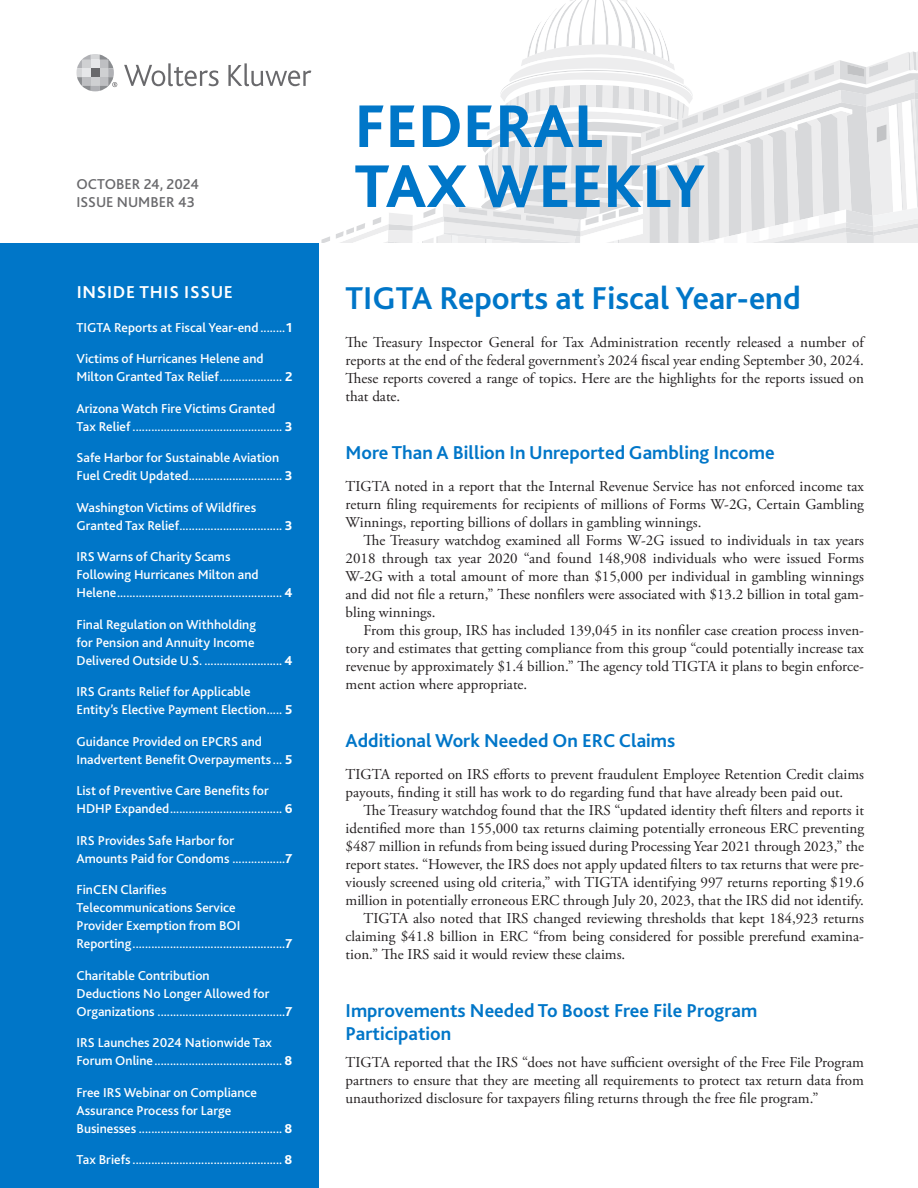
<style>
.page{position:relative;width:918px;height:1188px;background:#fff}
.page>*{position:absolute;margin:0;border:0;box-sizing:border-box;transform-origin:0 0}
.t1{font:800 63px/60px "Bliss 2";color:#0076c8}
.t2{font:700 33px "Bliss 2";color:#0076c8}
.t3{font:700 19.5px/22.5px "Bliss 2";color:#0076c8}
.t4{font:700 18px "Bliss 2";letter-spacing:.04em;color:#fff}
.t5{font:15px/18px "Adobe Garamond Pro";color:#231f20;text-align:justify}
.t6{font:500 15px/18px "Bliss 2";color:#69696c}
.t7{font:500 13.5px/18px "Bliss 2";color:#fff}
.s1{font-weight:800}
</style>
<div class="page">
<svg style="left:124px;top:63px;width:95px;height:23px"></svg>
<svg style="left:228px;top:63px;width:83px;height:23px"></svg>
<svg style="left:77px;top:54px;width:40px;height:37px"></svg>
<svg style="left:321px;top:0;width:597px;height:243px"></svg>
<div style="left:0;top:243px;width:319px;height:945px;background:#0076c8"></div>
<p class="t6" style="left:76px;top:175px;width:124px">OCTOBER 24, 2024<br>ISSUE NUMBER 43</p>
<h1 class="t1" style="left:355px;top:95px;width:352px">FEDERAL<br>TAX WEEKLY</h1>
<p class="t4" style="left:77px;top:281px;width:158px">INSIDE THIS ISSUE</p>
<h2 class="t2" style="left:346px;top:277px;width:457px">TIGTA Reports at Fiscal Year-end</h2>
<p class="t5" style="left:346px;top:333px;width:520px">The Treasury Inspector General for Tax Administration recently released a number of reports at the end of the federal government’s 2024 fiscal year ending September 30, 2024.<br>These reports covered a range of topics. Here are the highlights for the reports issued on that date.</p>
<p class="t7" style="left:76px;top:318px;width:217px">TIGTA Reports at Fiscal Year-end ........<span class="s1">1</span></p>
<p class="t7" style="left:76px;top:349px;width:217px">Victims of Hurricanes Helene and<br>Milton Granted Tax Relief.................... <span class="s1">2</span></p>
<p class="t7" style="left:76px;top:399px;width:217px">Arizona Watch Fire Victims Granted<br>Tax Relief................................................ <span class="s1">3</span></p>
<p class="t7" style="left:76px;top:448px;width:217px">Safe Harbor for Sustainable Aviation<br>Fuel Credit Updated.............................. <span class="s1">3</span></p>
<p class="t7" style="left:76px;top:498px;width:217px">Washington Victims of Wildfires<br>Granted Tax Relief................................. <span class="s1">3</span></p>
<p class="t7" style="left:76px;top:547px;width:217px">IRS Warns of Charity Scams<br>Following Hurricanes Milton and<br>Helene..................................................... <span class="s1">4</span></p>
<p class="t7" style="left:76px;top:615px;width:217px">Final Regulation on Withholding<br>for Pension and Annuity Income<br>Delivered Outside U.S. ......................... <span class="s1">4</span></p>
<p class="t7" style="left:76px;top:682px;width:217px">IRS Grants Relief for Applicable<br>Entity’s Elective Payment Election..... <span class="s1">5</span></p>
<p class="t7" style="left:76px;top:732px;width:217px">Guidance Provided on EPCRS and<br>Inadvertent Benefit Overpayments ... <span class="s1">5</span></p>
<p class="t7" style="left:76px;top:781px;width:217px">List of Preventive Care Benefits for<br>HDHP Expanded.................................... <span class="s1">6</span></p>
<p class="t7" style="left:76px;top:831px;width:217px">IRS Provides Safe Harbor for<br>Amounts Paid for Condoms .................<span class="s1">7</span></p>
<p class="t7" style="left:76px;top:880px;width:217px">FinCEN Clarifies<br>Telecommunications Service<br>Provider Exemption from BOI Reporting.................................................<span class="s1">7</span></p>
<p class="t7" style="left:76px;top:966px;width:217px">Charitable Contribution<br>Deductions No Longer Allowed for<br>Organizations .........................................<span class="s1">7</span></p>
<p class="t7" style="left:76px;top:1033px;width:218px">IRS Launches 2024 Nationwide Tax<br>Forum Online......................................... <span class="s1">8</span></p>
<p class="t7" style="left:76px;top:1083px;width:218px">Free IRS Webinar on Compliance<br>Assurance Process for Large<br>Businesses .............................................. <span class="s1">8</span></p>
<p class="t7" style="left:76px;top:1150px;width:218px">Tax Briefs ................................................ <span class="s1">8</span></p>
<h3 class="t3" style="left:346px;top:441px;width:431px">More Than A Billion In Unreported Gambling Income</h3>
<p class="t5" style="left:346px;top:477px;width:520px">TIGTA noted in a report that the Internal Revenue Service has not enforced income tax return filing requirements for recipients of millions of Forms W-2G, Certain Gambling Winnings, reporting billions of dollars in gambling winnings.</p>
<p class="t5" style="left:346px;top:531px;width:520px;text-indent:18px">The Treasury watchdog examined all Forms W-2G issued to individuals in tax years 2018 through tax year 2020 “and found 148,908 individuals who were issued Forms W-2G with a total amount of more than $15,000 per individual in gambling winnings and did not file a return,” These nonfilers were associated with $13.2 billion in total gam&shy;bling winnings.</p>
<p class="t5" style="left:346px;top:621px;width:520px;text-indent:18px">From this group, IRS has included 139,045 in its nonfiler case creation process inven&shy;tory and estimates that getting compliance from this group “could potentially increase tax revenue by approximately $1.4 billion.” The agency told TIGTA it plans to begin enforce&shy;ment action where appropriate.</p>
<h3 class="t3" style="left:346px;top:729px;width:331px">Additional Work Needed On ERC Claims</h3>
<p class="t5" style="left:346px;top:765px;width:520px">TIGTA reported on IRS efforts to prevent fraudulent Employee Retention Credit claims payouts, finding it still has work to do regarding fund that have already been paid out.</p>
<p class="t5" style="left:364px;top:801px;width:502px">The Treasury watchdog found that the IRS “updated identity theft filters and reports it</p>
<p class="t5" style="left:346px;top:819px;width:520px">identified more than 155,000 tax returns claiming potentially erroneous ERC preventing</p>
<p class="t5" style="left:346px;top:837px;width:520px">$487 million in refunds from being issued during Processing Year 2021 through 2023,” the</p>
<p class="t5" style="left:346px;top:855px;width:520px">report states. “However, the IRS does not apply updated filters to tax returns that were pre-</p>
<p class="t5" style="left:346px;top:873px;width:520px">viously screened using old criteria,” with TIGTA identifying 997 returns reporting $19.6</p>
<p class="t5" style="left:346px;top:891px;width:520px">million in potentially erroneous ERC through July 20, 2023, that the IRS did not identify.</p>
<p class="t5" style="left:364px;top:909px;width:502px">TIGTA also noted that IRS changed reviewing thresholds that kept 184,923 returns</p>
<p class="t5" style="left:346px;top:927px;width:520px">claiming $41.8 billion in ERC “from being considered for possible prerefund examina-</p>
<p class="t5" style="left:346px;top:945px;width:281px">tion.” The IRS said it would review these claims.</p>
<h3 class="t3" style="left:346px;top:999px;width:413px">Improvements Needed To Boost Free File Program<br>Participation</h3>
<p class="t5" style="left:346px;top:1053px;width:520px">TIGTA reported that the IRS “does not have sufficient oversight of the Free File Program partners to ensure that they are meeting all requirements to protect tax return data from unauthorized disclosure for taxpayers filing returns through the free file program.”</p>
</div>
